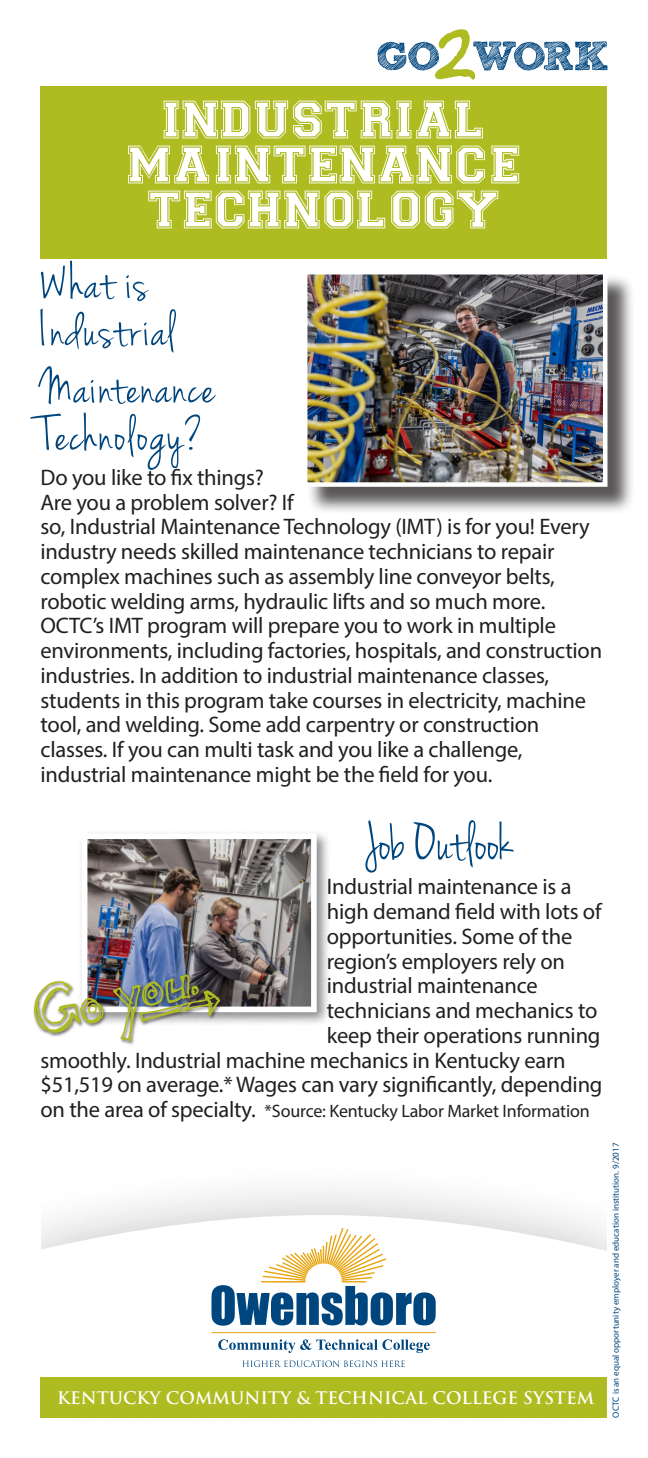
<style>
.page{position:relative;width:648px;height:1458px;background:#fff}
.page>*{position:absolute;margin:0;border:0;box-sizing:border-box;transform-origin:0 0}
.t1{font:56.25px "Jenna Sue";letter-spacing:.01em;color:#00467e}
.t2{font:54px "Varsity";letter-spacing:.02em;color:#fff}
.t3{font:51.75px/47.2px "Jenna Sue";letter-spacing:.03em;color:#00467e}
.t4{font:22.5px/24.8px "Myriad Pro";letter-spacing:-.01em;color:#231f20}
.t5{font:18px "Myriad Pro";letter-spacing:-.01em;color:#231f20}
.t6{font:700 16.88px "Trajan Pro";color:#fff}
.t7{font:9px "Myriad Pro";color:#00467e}
.s1{font-size:22.5px}
</style>
<div class="page">
<div style="left:40px;top:87px;width:568px;height:172px;background:#aebc21"></div>
<div style="left:0;top:1156px;width:648px;height:281px;background:#1a1c21;opacity:.25"></div>
<svg style="left:40px;top:1215px;width:568px;height:162px"></svg>
<div style="left:0;top:1134px;width:40px;height:324px;background:#fff"></div>
<div style="left:608px;top:1134px;width:40px;height:324px;background:#fff"></div>
<div style="left:40px;top:1377px;width:568px;height:41px;background:#aebc21"></div>
<div style="left:78px;top:829px;width:253px;height:197px;background:#1a1c21;opacity:.5"></div>
<img style="left:89px;top:840px;width:221px;height:165px">
<div style="left:82px;top:833px;width:235px;height:179px;border:6px solid #fff"></div>
<svg style="left:378px;top:29px;width:230px;height:51px"></svg>
<hr style="left:211px;top:1332px;width:225px;height:1px;background:#e7a512">
<svg style="left:242px;top:1360px;width:163px;height:7px"></svg>
<svg style="left:211px;top:1228px;width:225px;height:98px"></svg>
<svg style="left:218px;top:1339px;width:212px;height:14px"></svg>
<div style="left:306px;top:273px;width:329px;height:242px;background:#231f20;opacity:.75"></div>
<img style="left:308px;top:275px;width:295px;height:207px">
<div style="left:303px;top:270px;width:305px;height:217px;border:4px solid #fff"></div>
<div style="left:32px;top:974px;width:192px;height:72px;background:#231f20;opacity:.66"></div>
<img style="left:113px;top:974px;width:107px;height:67px">
<img style="left:34px;top:981px;width:70px;height:52px">
<p class="t2" style="left:162px;top:86px;width:325px">INDUSTRIAL</p>
<p class="t2" style="left:128px;top:131px;width:394px">MAINTENANCE</p>
<p class="t2" style="left:148px;top:176px;width:354px">TECHNOLOGY</p>
<p class="t3" style="left:40px;top:262px;width:136px">What is<br>Industrial</p>
<p class="t3" style="left:40px;top:367px;width:176px">Maintenance<br>Technology?</p>
<p class="t4" style="left:40px;top:464px;width:563px">Do you like to fix things?<br>Are you a problem solver? If<br>so, Industrial Maintenance Technology (IMT) is for you! Every industry needs skilled maintenance technicians to repair complex machines such as assembly line conveyor belts, robotic welding arms, hydraulic lifts and so much more.<br>OCTC’s IMT program will prepare you to work in multiple environments, including factories, hospitals, and construction industries. In addition to industrial maintenance classes, students in this program take courses in electricity, machine tool, and welding. Some add carpentry or construction classes. If you can multi task and you like a challenge, industrial maintenance might be the field for you.</p>
<p class="t1" style="left:364px;top:811px;width:151px">Job Outlook</p>
<p class="t4" style="left:327px;top:874px;width:246px">Industrial maintenance is a</p>
<p class="t4" style="left:327px;top:899px;width:276px">high demand field with lots of</p>
<p class="t4" style="left:327px;top:923px;width:247px">opportunities. Some of the</p>
<p class="t4" style="left:327px;top:948px;width:240px">region’s employers rely on</p>
<p class="t4" style="left:327px;top:973px;width:213px">industrial maintenance</p>
<p class="t4" style="left:327px;top:998px;width:272px">technicians and mechanics to</p>
<p class="t4" style="left:327px;top:1022px;width:275px">keep their operations running</p>
<p class="t4" style="left:40px;top:1047px;width:527px">smoothly. Industrial machine mechanics in Kentucky earn</p>
<p class="t4" style="left:40px;top:1072px;width:564px">$51,519 on average.* Wages can vary significantly, depending</p>
<p class="t5" style="left:40px;top:1100px;width:551px"><span class="s1">on the area of specialty.</span> *Source: Kentucky Labor Market Information</p>
<p class="t6" style="left:57px;top:1387px;width:539px">KENTUCKY COMMUNITY &amp; TECHNICAL COLLEGE SYSTEM</p>
<p class="t7" style="left:610px;top:1418px;width:276px;rotate:-90deg">OCTC is an equal opportunity employer and education institution. 9/2017</p>
</div>
